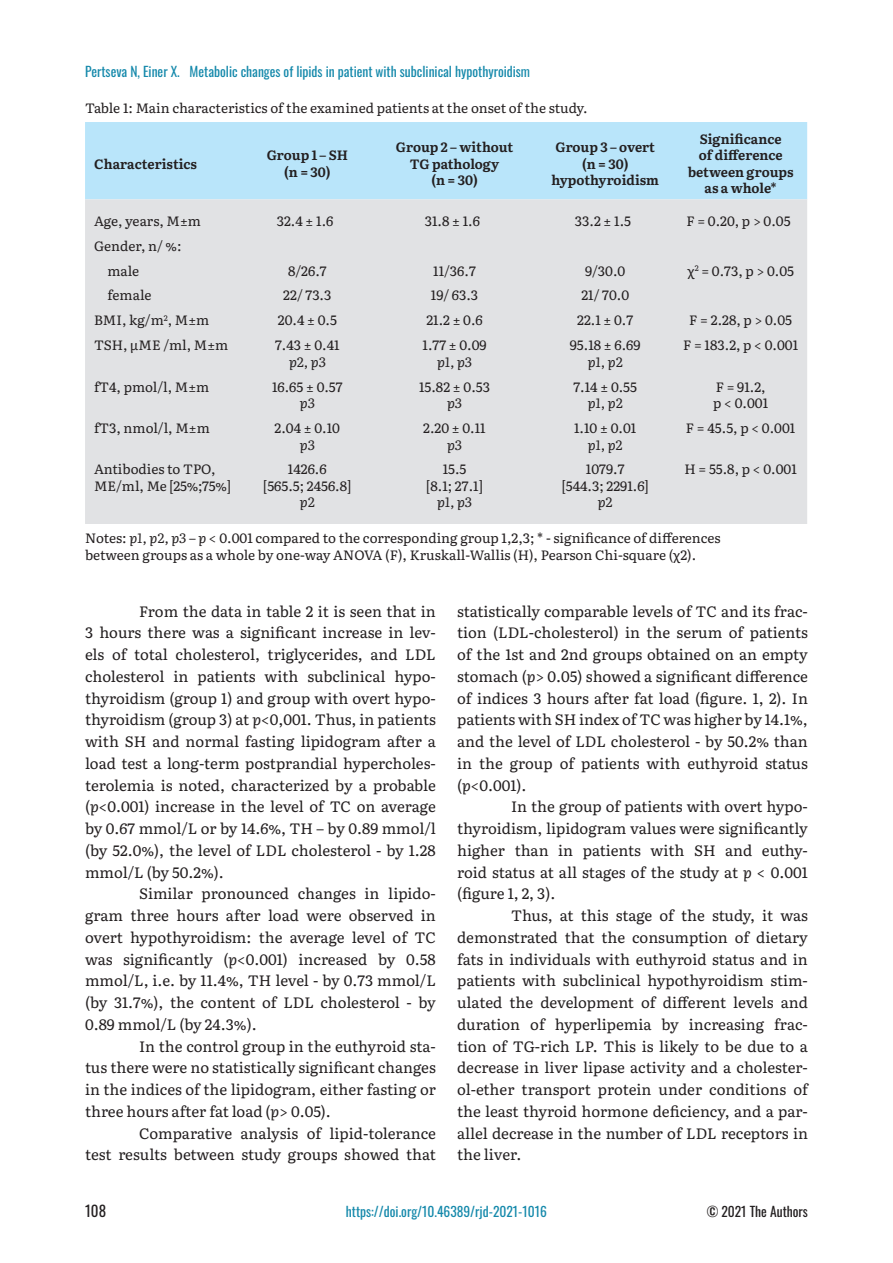
<style>
.page{position:relative;width:893px;height:1263px;background:#fff}
.page>*{position:absolute;margin:0;border:0;box-sizing:border-box;transform-origin:0 0}
.t1{font:15px/21.8px "Literata";color:#231f20;text-align:justify}
.t2{font:15px "Oswald";color:#231f20}
.t3{font:13.5px/16.5px "Literata";color:#231f20}
.t4{font:700 13.5px/16.5px "Literata";color:#231f20;text-align:center}
.t5{font:13.5px "Oswald";color:#1589ab}
.t6{font:italic 13.5px "Literata";color:#231f20}
.t7{font:13.5px "Oswald";color:#231f20}
.s1{font-style:italic}
</style>
<div class="page">
<div style="left:85px;top:122px;width:722px;height:77px;background:#b9e5fa"></div>
<div style="left:85px;top:199px;width:722px;height:325px;background:#e1e2e4"></div>
<p class="t5" style="left:85px;top:60px;width:447px">Pertseva N, Einer X. Metabolic changes of lipids in patient with subclinical hypothyroidism</p>
<p class="t3" style="left:85px;top:99px;width:504px">Table 1: Main characteristics of the examined patients at the onset of the study.</p>
<p class="t4" style="left:94px;top:155px;width:105px">Characteristics</p>
<p class="t4" style="left:267px;top:146px;width:83px">Group 1 – SH (n = 30)</p>
<p class="t4" style="left:396px;top:138px;width:119px">Group 2 – without<br>TG pathology<br>(n = 30)</p>
<p class="t4" style="left:551px;top:138px;width:109px">Group 3 – overt (n = 30) hypothyroidism</p>
<p class="t4" style="left:688px;top:130px;width:107px">Significance<br>of difference between groups as a whole*</p>
<p class="t3" style="left:94px;top:212px;width:109px">Age, years, М±m</p>
<p class="t3" style="left:277px;top:212px;width:58px">32.4 ± 1.6</p>
<p class="t3" style="left:425px;top:212px;width:57px">31.8 ± 1.6</p>
<p class="t3" style="left:575px;top:212px;width:58px">33.2 ± 1.5</p>
<p class="t3" style="left:686px;top:212px;width:106px">F = 0.20, р &gt; 0.05</p>
<p class="t3" style="left:108px;top:232px;width:76px;line-height:24.9px;text-indent:-14px">Gender, n/ %: male</p>
<p class="t3" style="left:288px;top:261px;width:40px">8/26.7</p>
<p class="t3" style="left:433px;top:261px;width:44px">11/36.7</p>
<p class="t3" style="left:585px;top:261px;width:42px">9/30.0</p>
<p class="t3" style="left:687px;top:261px;width:108px">χ<sup>2</sup> = 0.73, р &gt; 0.05</p>
<p class="t3" style="left:108px;top:286px;width:45px">female</p>
<p class="t3" style="left:283px;top:286px;width:50px">22/ 73.3</p>
<p class="t3" style="left:431px;top:286px;width:49px">19/ 63.3</p>
<p class="t3" style="left:581px;top:286px;width:49px">21/ 70.0</p>
<p class="t3" style="left:94px;top:311px;width:117px">BMI, kg/m<sup>2</sup>, М±m</p>
<p class="t3" style="left:278px;top:311px;width:60px">20.4 ± 0.5</p>
<p class="t3" style="left:426px;top:311px;width:58px">21.2 ± 0.6</p>
<p class="t3" style="left:577px;top:311px;width:58px">22.1 ± 0.7</p>
<p class="t3" style="left:689px;top:311px;width:104px">F = 2.28, р &gt; 0.05</p>
<p class="t3" style="left:94px;top:336px;width:136px">TSH, µME /ml, М±m</p>
<p class="t3" style="left:275px;top:336px;width:66px">7.43 ± 0.41</p>
<p class="t6" style="left:289px;top:351px;width:38px">р2, р3</p>
<p class="t3" style="left:683px;top:336px;width:116px">F = 183.2, р &lt; 0.001</p>
<p class="t3" style="left:422px;top:336px;width:66px">1.77 ± 0.09</p>
<p class="t6" style="left:437px;top:351px;width:36px">р1, р3</p>
<p class="t3" style="left:570px;top:336px;width:72px">95.18 ± 6.69</p>
<p class="t6" style="left:588px;top:351px;width:36px">р1, р2</p>
<p class="t3" style="left:94px;top:378px;width:117px">fT4, pmol/l, М±m</p>
<p class="t3" style="left:272px;top:378px;width:72px">16.65 ± 0.57</p>
<p class="t6" style="left:300px;top:393px;width:16px">р3</p>
<p class="t3" style="left:419px;top:378px;width:72px">15.82 ± 0.53</p>
<p class="t6" style="left:447px;top:393px;width:16px">р3</p>
<p class="t3" style="left:573px;top:378px;width:65px">7.14 ± 0.55</p>
<p class="t6" style="left:588px;top:393px;width:36px">р1, р2</p>
<p class="t3" style="left:713px;top:378px;width:56px">F = 91.2, р &lt; 0.001</p>
<p class="t3" style="left:94px;top:419px;width:117px">fT3, nmol/l, М±m</p>
<p class="t3" style="left:275px;top:419px;width:67px">2.04 ± 0.10</p>
<p class="t6" style="left:300px;top:434px;width:16px">р3</p>
<p class="t3" style="left:423px;top:419px;width:64px">2.20 ± 0.11</p>
<p class="t6" style="left:447px;top:434px;width:16px">р3</p>
<p class="t3" style="left:574px;top:419px;width:64px">1.10 ± 0.01</p>
<p class="t6" style="left:588px;top:434px;width:36px">р1, р2</p>
<p class="t3" style="left:686px;top:419px;width:111px">F = 45.5, р &lt; 0.001</p>
<p class="t3" style="left:94px;top:460px;width:139px">Antibodies to TPO,<br>МЕ/ml, Ме [25%;75%]</p>
<p class="t3" style="left:263px;top:460px;width:90px;text-align:center">1426.6<br>[565.5; 2456.8]</p>
<p class="t6" style="left:300px;top:492px;width:16px">р2</p>
<p class="t3" style="left:426px;top:460px;width:59px;text-align:center">15.5<br>[8.1; 27.1]</p>
<p class="t6" style="left:437px;top:492px;width:36px">р1, р3</p>
<p class="t3" style="left:561px;top:460px;width:89px;text-align:center">1079.7<br>[544.3; 2291.6]</p>
<p class="t6" style="left:598px;top:492px;width:16px">р2</p>
<p class="t3" style="left:684px;top:460px;width:114px">H = 55.8, р &lt; 0.001</p>
<p class="t3" style="left:85px;top:529px;width:637px">Notes: <span class="s1">p1, p2, p3</span> – <span class="s1">p</span> &lt; 0.001 compared to the corresponding group 1,2,3; * - significance of differences between groups as a whole by one-way ANOVA (F), Kruskall-Wallis (H), Pearson Chi-square (χ2).</p>
<p class="t1" style="left:85px;top:599px;width:352px;text-indent:54px">From the data in table 2 it is seen that in 3 hours there was a significant increase in lev&shy;els of total cholesterol, triglycerides, and LDL cholesterol in patients with subclinical hypo&shy;thyroidism (group 1) and group with overt hypo&shy;thyroidism (group 3) at <span class="s1">p</span>&lt;0,001. Thus, in patients with SH and normal fasting lipidogram after a load test a long-term postprandial hypercholes&shy;terolemia is noted, characterized by a probable (<span class="s1">p</span>&lt;0.001) increase in the level of TC on average by 0.67 mmol/L or by 14.6%, TH – by 0.89 mmol/l (by 52.0%), the level of LDL cholesterol - by 1.28 mmol/L (by 50.2%).</p>
<p class="t1" style="left:85px;top:882px;width:352px;text-indent:54px">Similar pronounced changes in lipido&shy;gram three hours after load were observed in overt hypothyroidism: the average level of TC was significantly (<span class="s1">p</span>&lt;0.001) increased by 0.58 mmol/L, i.e. by 11.4%, TH level - by 0.73 mmol/L (by 31.7%), the content of LDL cholesterol - by 0.89 mmol/L (by 24.3%).</p>
<p class="t1" style="left:85px;top:1034px;width:352px;text-indent:54px">In the control group in the euthyroid sta&shy;tus there were no statistically significant changes in the indices of the lipidogram, either fasting or three hours after fat load (<span class="s1">p</span>&gt; 0.05).</p>
<p class="t1" style="left:85px;top:1121px;width:352px;text-align:right">Comparative analysis of lipid-tolerance<br>test results between study groups showed that</p>
<p class="t1" style="left:457px;top:599px;width:352px">statistically comparable levels of TC and its frac&shy;tion (LDL-cholesterol) in the serum of patients of the 1st and 2nd groups obtained on an empty stomach (<span class="s1">p</span>&gt; 0.05) showed a significant difference of indices 3 hours after fat load (figure. 1, 2). In patients with SH index of TC was higher by 14.1%, and the level of LDL cholesterol - by 50.2% than in the group of patients with euthyroid status (<span class="s1">p</span>&lt;0.001).</p>
<p class="t1" style="left:457px;top:795px;width:352px;text-indent:54px">In the group of patients with overt hypo&shy;thyroidism, lipidogram values were significantly higher than in patients with SH and euthy&shy;roid status at all stages of the study at <span class="s1">p</span> &lt; 0.001 (figure 1, 2, 3).</p>
<p class="t1" style="left:457px;top:904px;width:352px;text-indent:54px">Thus, at this stage of the study, it was demonstrated that the consumption of dietary fats in individuals with euthyroid status and in patients with subclinical hypothyroidism stim&shy;ulated the development of different levels and duration of hyperlipemia by increasing frac&shy;tion of TG-rich LP. This is likely to be due to a decrease in liver lipase activity and a cholester&shy;ol-ether transport protein under conditions of the least thyroid hormone deficiency, and a par&shy;allel decrease in the number of LDL receptors in the liver.</p>
<p class="t2" style="left:85px;top:1198px;width:23px">108</p>
<p class="t5" style="left:346px;top:1200px;width:203px">https://doi.org/10.46389/rjd-2021-1016</p>
<p class="t7" style="left:707px;top:1200px;width:103px">© 2021 The Authors</p>
</div>
